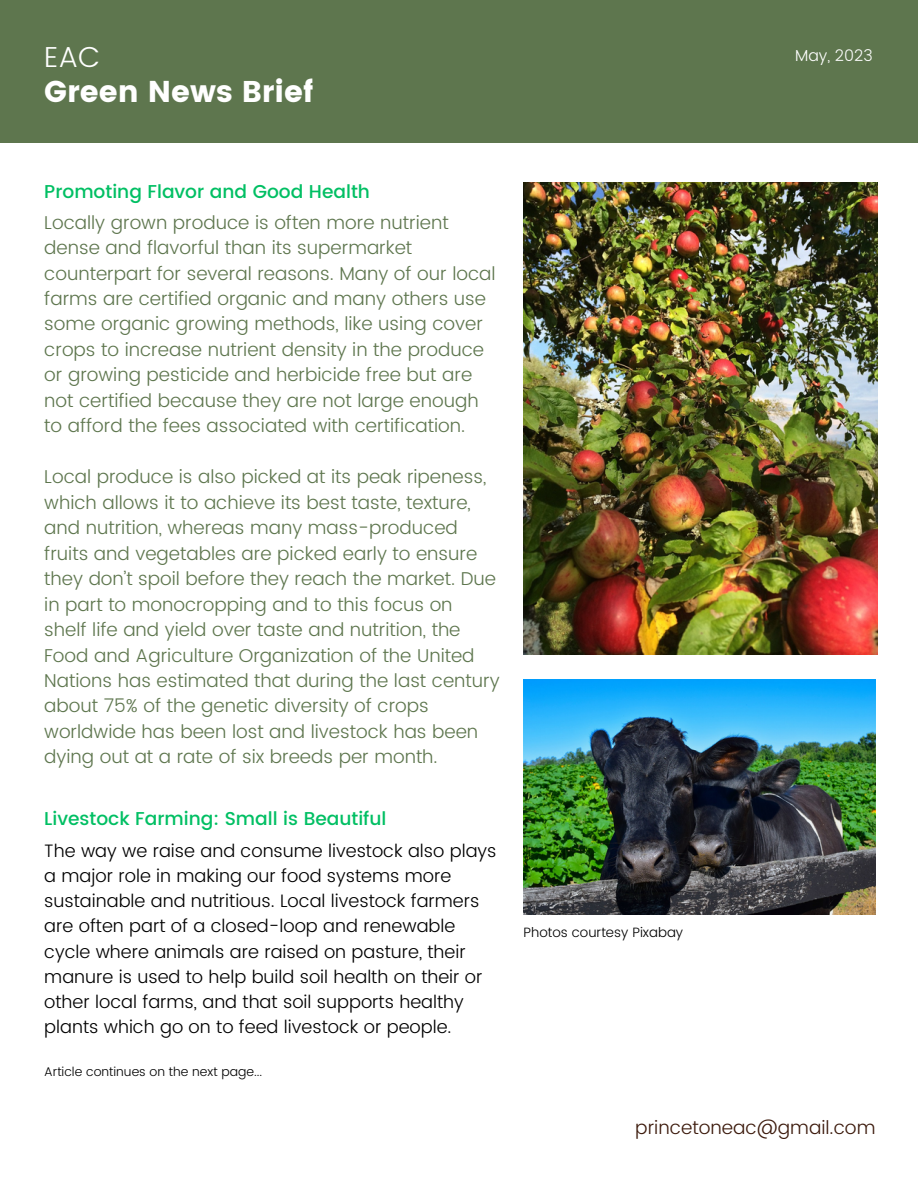
<style>
.page{position:relative;width:918px;height:1188px;background:#fff}
.page>*{position:absolute;margin:0;border:0;box-sizing:border-box;transform-origin:0 0}
.t1{font:30px "Poppins";color:#fff}
.t2{font:300 28.8px "Poppins";color:#fff}
.t3{font:300 18.75px "Poppins";color:#3c1a0c}
.t4{font:300 18.6px/25.5px "Poppins";color:#5e764e}
.t5{font:500 18.6px "Poppins";color:#00bf63}
.t6{font:300 18px/25.2px "Poppins";color:#000}
.t7{font:300 15.9px "Poppins";color:#fff}
.t8{font:300 13.5px "Poppins";color:#000}
.t9{font:300 12.6px "Poppins";color:#000}
</style>
<div class="page">
<div style="left:0;top:0;width:918px;height:143px;background:#5e764e"></div>
<img style="left:524px;top:182px;width:354px;height:473px">
<img style="left:524px;top:679px;width:352px;height:235px">
<p class="t2" style="left:44px;top:41px;width:58px">EAC</p>
<p class="t1" style="left:44px;top:74px;width:270px">Green News Brief</p>
<p class="t7" style="left:795px;top:46px;width:79px">May, 2023</p>
<p class="t5" style="left:44px;top:181px;width:327px">Promoting Flavor and Good Health</p>
<p class="t4" style="left:44px;top:209px;width:453px">Locally grown produce is often more nutrient dense and flavorful than its supermarket counterpart for several reasons. Many of our local farms are certified organic and many others use some organic growing methods, like using cover crops to increase nutrient density in the produce or growing pesticide and herbicide free but are not certified because they are not large enough to afford the fees associated with certification.</p>
<p class="t4" style="left:44px;top:464px;width:457px">Local produce is also picked at its peak ripeness, which allows it to achieve its best taste, texture, and nutrition, whereas many mass-produced fruits and vegetables are picked early to ensure they don’t spoil before they reach the market. Due in part to monocropping and to this focus on<br>shelf life and yield over taste and nutrition, the Food and Agriculture Organization of the United Nations has estimated that during the last century about 75% of the genetic diversity of crops worldwide has been lost and livestock has been dying out at a rate of six breeds per month.</p>
<p class="t5" style="left:44px;top:807px;width:344px">Livestock Farming: Small is Beautiful</p>
<p class="t6" style="left:44px;top:838px;width:454px">The way we raise and consume livestock also plays a major role in making our food systems more sustainable and nutritious. Local livestock farmers are often part of a closed-loop and renewable cycle where animals are raised on pasture, their manure is used to help build soil health on their or other local farms, and that soil supports healthy plants which go on to feed livestock or people.</p>
<p class="t9" style="left:44px;top:1064px;width:220px">Article continues on the next page...</p>
<p class="t8" style="left:524px;top:924px;width:161px">Photos courtesy Pixabay</p>
<p class="t3" style="left:635px;top:1116px;width:242px">princetoneac@gmail.com</p>
</div>
